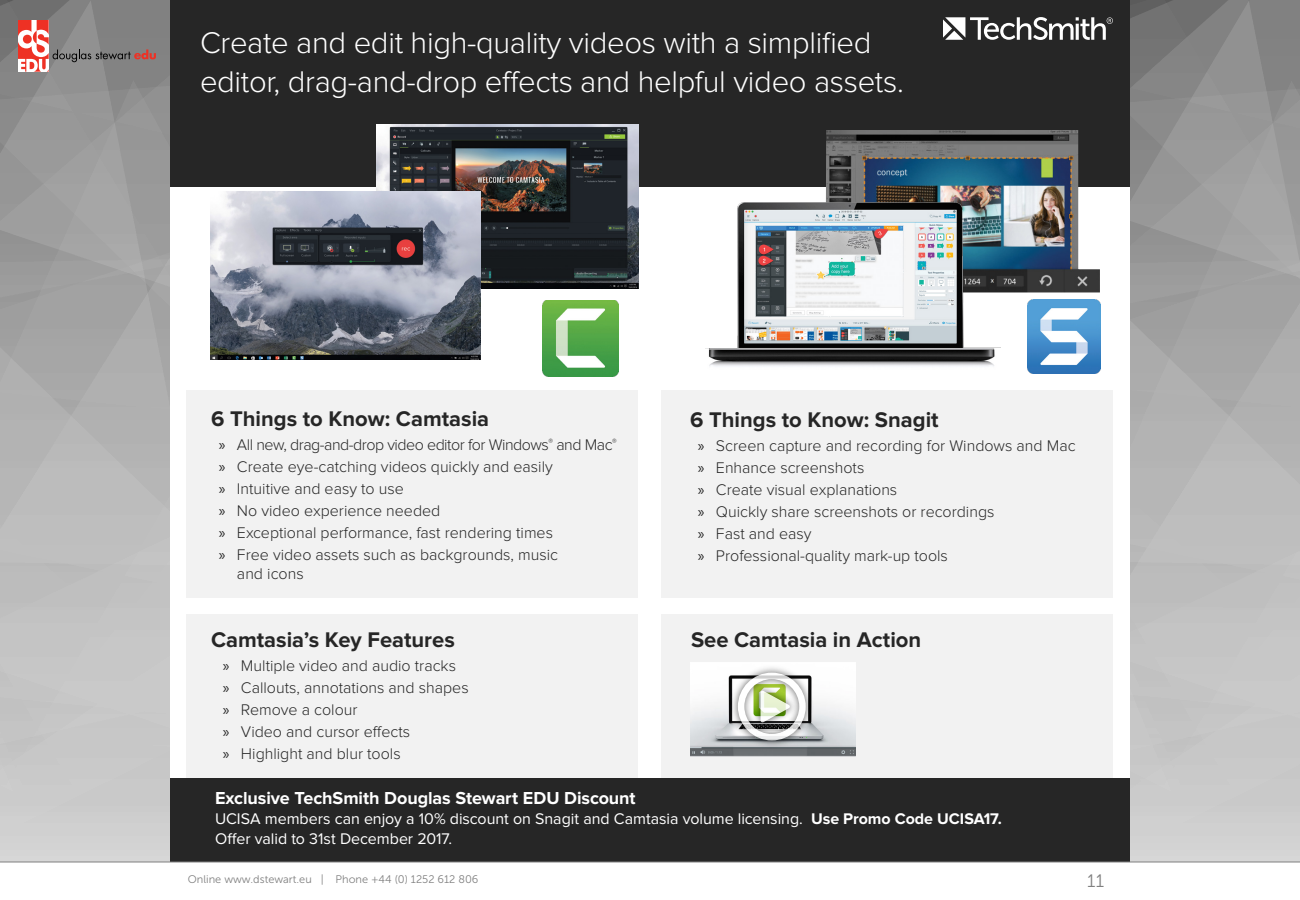
<style>
.page{position:relative;width:1300px;height:900px;background:#fff}
.page>*{position:absolute;margin:0;border:0;box-sizing:border-box;transform-origin:0 0}
.t1{font:300 31px/39px "Proxima Nova";letter-spacing:-.01em;color:#fff}
.t2{font:700 22px "Proxima Nova";color:#262626}
.t3{font:700 18px "Proxima Nova";letter-spacing:-.005em;color:#fff}
.t4{font:18px "Museo Sans 300";color:#808080}
.t5{font:300 16px/22px "Proxima Nova";color:#262626}
.t6{font:16px/20px "Proxima Nova";letter-spacing:-.005em;color:#fff}
.t7{font:11px "Museo Sans 300";color:#808080}
.s1{font-family:"Myriad Pro";font-weight:400}
.s2{font-weight:700}
</style>
<div class="page">
<div style="left:154px;top:0;width:995px;height:187px;background:#262626"></div>
<div style="left:186px;top:390px;width:452px;height:208px;background:#f2f2f2"></div>
<div style="left:186px;top:614px;width:452px;height:208px;background:#f2f2f2"></div>
<div style="left:661px;top:390px;width:452px;height:208px;background:#f2f2f2"></div>
<div style="left:661px;top:614px;width:452px;height:208px;background:#f2f2f2"></div>
<img style="left:376px;top:124px;width:263px;height:164px">
<img style="left:542px;top:300px;width:76px;height:76px">
<img style="left:210px;top:191px;width:270px;height:169px">
<img style="left:826px;top:130px;width:274px;height:162px">
<img style="left:1027px;top:300px;width:74px;height:74px">
<img style="left:705px;top:202px;width:295px;height:164px">
<svg style="left:943px;top:17px;width:170px;height:23px"></svg>
<img style="left:690px;top:662px;width:165px;height:95px">
<img style="left:727px;top:662px;width:90px;height:90px">
<svg style="left:738px;top:673px;width:68px;height:68px"></svg>
<div style="left:170px;top:778px;width:960px;height:122px;background:#262626"></div>
<svg style="left:1130px;top:0;width:170px;height:862px;background:#aeaeae"></svg>
<svg style="left:0;top:0;width:170px;height:862px;background:#b0aeae"></svg>
<div style="left:0;top:862px;width:1300px;height:38px;background:#fff"></div>
<h1 class="t1" style="left:200px;top:25px;width:705px">Create and edit high-quality videos with a simplified editor, drag-and-drop effects and helpful video assets.</h1>
<h2 class="t2" style="left:211px;top:406px;width:280px">6 Things to Know: Camtasia</h2>
<p class="t5" style="left:219px;top:435px;width:399px"><span class="s1">»</span> All new, drag-and-drop video editor for Windows<sup>®</sup> and Mac<sup>® </sup><span class="s1">»</span> Create eye-catching videos quickly and easily<br><span class="s1">»</span> Intuitive and easy to use<br><span class="s1">»</span> No video experience needed<br><span class="s1">»</span> Exceptional performance, fast rendering times<br><span class="s1">»</span> Free video assets such as backgrounds, music</p>
<p class="t5" style="left:237px;top:564px;width:68px">and icons</p>
<h2 class="t2" style="left:211px;top:627px;width:245px">Camtasia’s Key Features</h2>
<p class="t5" style="left:223px;top:656px;width:247px"><span class="s1">»</span> Multiple video and audio tracks<br><span class="s1">»</span> Callouts, annotations and shapes <span class="s1">»</span> Remove a colour<br><span class="s1">»</span> Video and cursor effects<br><span class="s1">»</span> Highlight and blur tools</p>
<h2 class="t2" style="left:690px;top:407px;width:250px">6 Things to Know: Snagit</h2>
<p class="t5" style="left:698px;top:436px;width:379px"><span class="s1">»</span> Screen capture and recording for Windows and Mac <span class="s1">»</span> Enhance screenshots<br><span class="s1">»</span> Create visual explanations<br><span class="s1">»</span> Quickly share screenshots or recordings<br><span class="s1">»</span> Fast and easy<br><span class="s1">»</span> Professional-quality mark-up tools</p>
<h2 class="t2" style="left:691px;top:627px;width:232px">See Camtasia in Action</h2>
<p class="t3" style="left:215px;top:788px;width:422px">Exclusive TechSmith Douglas Stewart EDU Discount</p>
<p class="t6" style="left:215px;top:809px;width:788px">UCISA members can enjoy a 10% discount on Snagit and Camtasia volume licensing. <span class="s2">Use Promo Code UCISA17.<br></span>Offer valid to 31st December 2017.</p>
<p class="t7" style="left:188px;top:874px;width:292px">Online www.dstewart.eu | Phone +44 (0) 1252 612 806</p>
<p class="t4" style="left:1087px;top:871px;width:18px">11</p>
</div>
